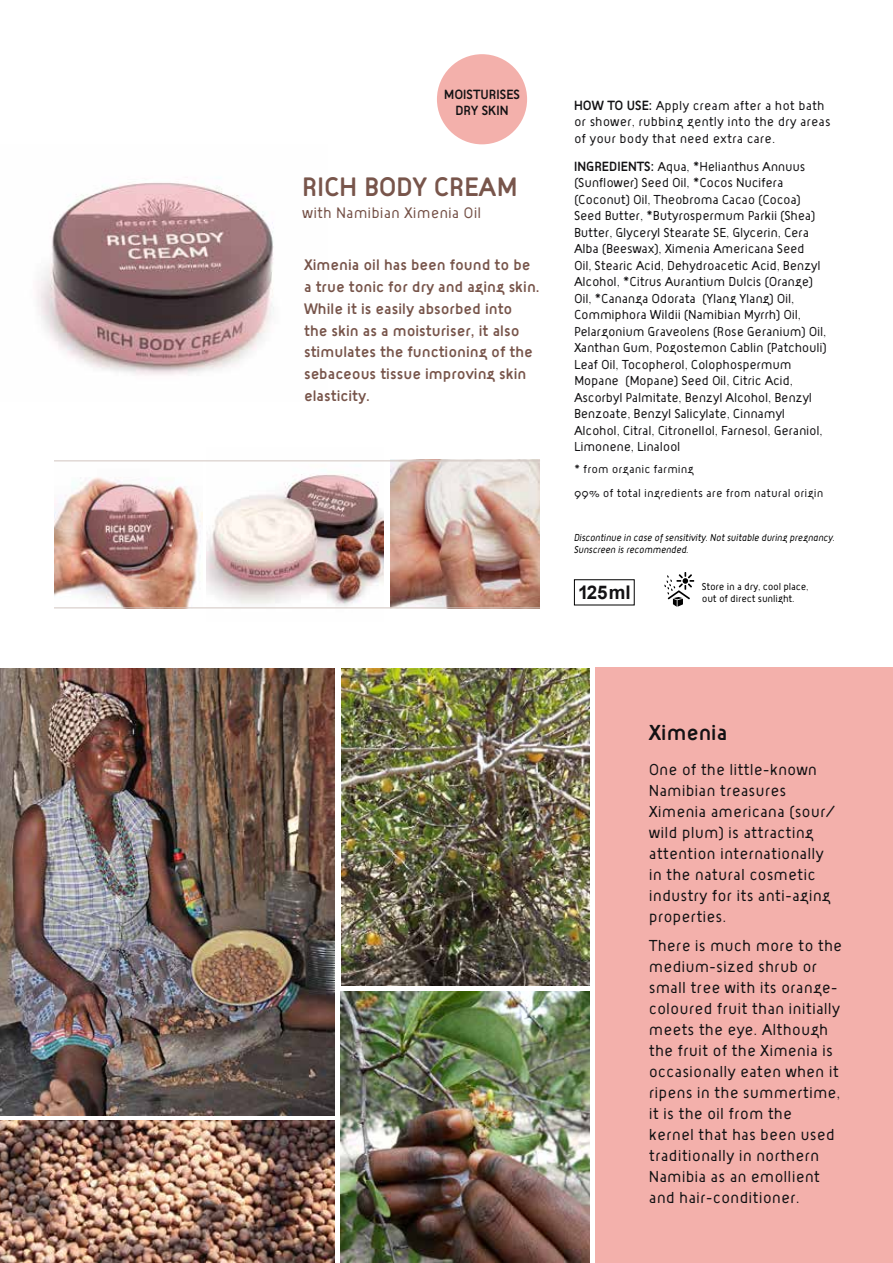
<style>
.page{position:relative;width:893px;height:1263px;background:#fff}
.page>*{position:absolute;margin:0;border:0;box-sizing:border-box;transform-origin:0 0}
.t1{font:27.75px "Target";color:#78554b}
.t2{font:22.5px "Target";color:#131214}
.t3{font:700 18.75px "Arial";color:#131214}
.t4{font:300 16.5px/21px "Target";color:#131214}
.t5{font:15.9px/21.8px "Target";color:#78554b}
.t6{font:300 15.9px "Target";color:#755147}
.t7{font:13.8px/16.5px "Target";color:#131214;text-align:center}
.t8{font:300 13.5px/16.5px "Target";letter-spacing:-.02em;color:#131214}
.t9{font:300 13.5px/16.5px "Target";color:#131214}
.t10{font:300 12px/24.3px "Target";color:#131214}
.t11{font:italic 300 10.5px/12px "Target";letter-spacing:-.02em;color:#000;scale:.92 1}
.t12{font:300 10.5px/12px "Target";letter-spacing:-.02em;color:#000}
.s1{font-weight:400;font-size:13.8px}
</style>
<div class="page">
<img style="left:206px;top:461px;width:177px;height:148px">
<img style="left:391px;top:459px;width:149px;height:148px">
<img style="left:54px;top:477px;width:149px;height:130px">
<img style="left:37px;top:183px;width:237px;height:193px">
<svg style="left:664px;top:572px;width:30px;height:35px"></svg>
<hr style="left:54px;top:607px;width:486px;height:1px;background:#d1c5c0">
<hr style="left:54px;top:460px;width:486px;height:1px;background:#d1c5c0">
<div style="left:595px;top:668px;width:298px;height:595px;background:#f3b0ab"></div>
<img style="left:0;top:669px;width:335px;height:446px">
<img style="left:341px;top:992px;width:249px;height:271px">
<img style="left:0;top:1120px;width:335px;height:143px">
<img style="left:341px;top:669px;width:249px;height:317px">
<div style="left:437px;top:54px;width:90px;height:90px;background:#f3b0ab;border-radius:50%"></div>
<p class="t7" style="left:444px;top:85px;width:78px">MOISTURISES<br>DRY SKIN</p>
<h1 class="t1" style="left:302px;top:170px;width:216px">RICH BODY CREAM</h1>
<p class="t6" style="left:302px;top:203px;width:181px">with Namibian Ximenia Oil</p>
<p class="t5" style="left:304px;top:254px;width:237px">Ximenia oil has been found to be a true tonic for dry and aging skin.<br>While it is easily absorbed into the skin as a moisturiser, it also stimulates the functioning of the sebaceous tissue improving skin elasticity.</p>
<p class="t9" style="left:574px;top:97px;width:258px"><span class="s1">HOW TO USE:</span> Apply cream after a hot bath or shower, rubbing gently into the dry areas of your body that need extra care.</p>
<p class="t8" style="left:574px;top:158px;width:254px"><span class="s1">INGREDIENTS:</span> Aqua, *Helianthus Annuus (Sunflower) Seed Oil, *Cocos Nucifera (Coconut) Oil, Theobroma Cacao (Cocoa)<br>Seed Butter, *Butyrospermum Parkii (Shea)<br>Butter, Glyceryl Stearate SE, Glycerin, Cera Alba (Beeswax), Ximenia Americana Seed<br>Oil, Stearic Acid, Dehydroacetic Acid, Benzyl Alcohol, *Citrus Aurantium Dulcis (Orange)<br>Oil, *Cananga Odorata (Ylang Ylang) Oil, Commiphora Wildii (Namibian Myrrh) Oil, Pelargonium Graveolens (Rose Geranium) Oil, Xanthan Gum, Pogostemon Cablin (Patchouli)<br>Leaf Oil, Tocopherol, Colophospermum Mopane (Mopane) Seed Oil, Citric Acid, Ascorbyl Palmitate, Benzyl Alcohol, Benzyl Benzoate, Benzyl Salicylate, Cinnamyl Alcohol, Citral, Citronellol, Farnesol, Geraniol, Limonene, Linalool</p>
<p class="t10" style="left:574px;top:456px;width:251px">* from organic farming<br>99% of total ingredients are from natural origin</p>
<p class="t11" style="left:574px;top:531px;width:285px">Discontinue in case of sensitivity. Not suitable during pregnancy.<br>Sunscreen is recommended.</p>
<p class="t12" style="left:702px;top:580px;width:108px">Store in a dry, cool place, out of direct sunlight.</p>
<h3 class="t3" style="left:578px;top:580px;width:54px">125 ml</h3>
<h2 class="t2" style="left:649px;top:719px;width:80px">Ximenia</h2>
<p class="t4" style="left:649px;top:758px;width:188px">One of the little-known<br>Namibian treasures<br>Ximenia americana (sour/ wild plum) is attracting attention internationally in the natural cosmetic industry for its anti-aging properties.</p>
<p class="t4" style="left:649px;top:935px;width:195px">There is much more to the medium-sized shrub or small tree with its orange&shy;coloured fruit than initially meets the eye. Although the fruit of the Ximenia is occasionally eaten when it ripens in the summertime, it is the oil from the<br>kernel that has been used traditionally in northern<br>Namibia as an emollient and hair-conditioner.</p>
</div>
